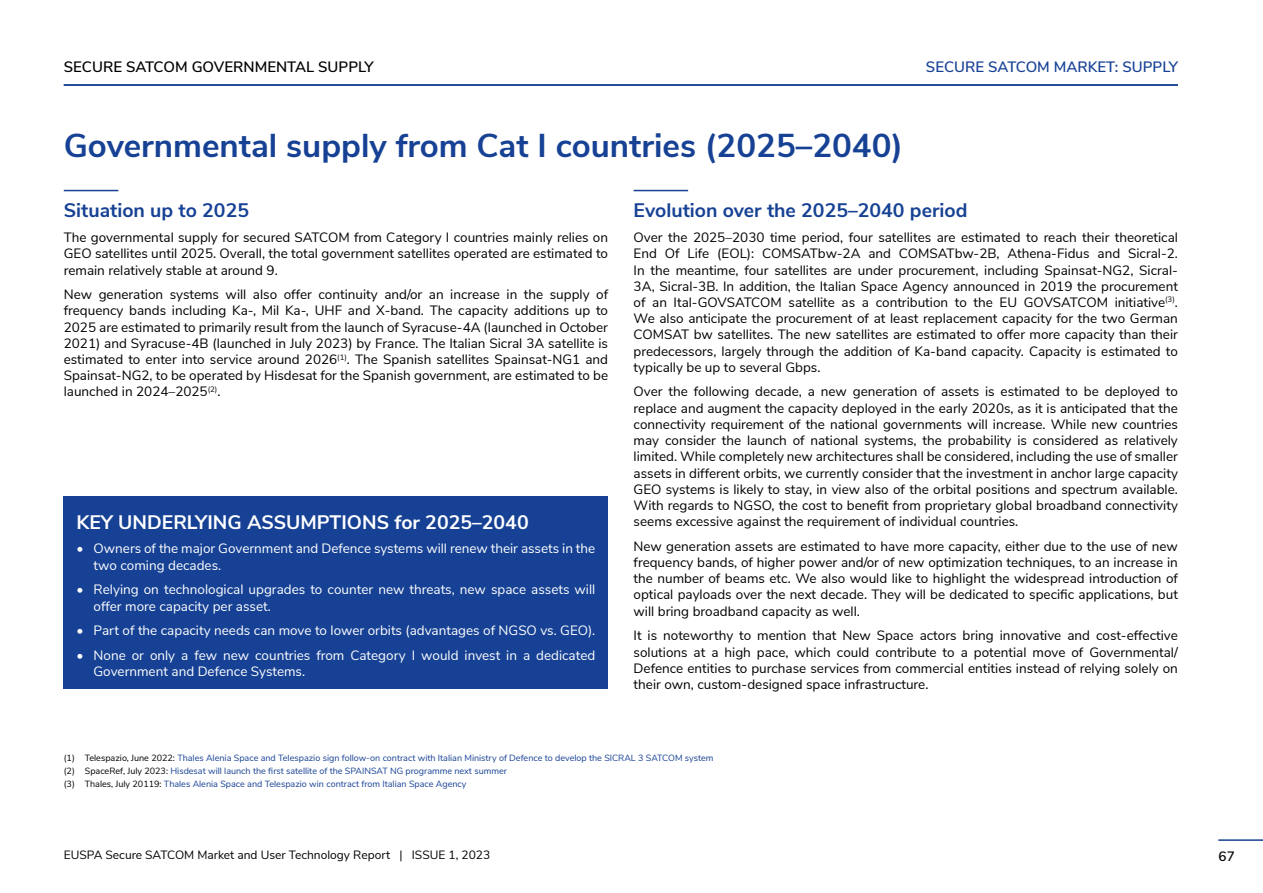
<style>
.page{position:relative;width:1263px;height:893px;background:#fff}
.page>*{position:absolute;margin:0;border:0;box-sizing:border-box;transform-origin:0 0}
.t1{font:700 33px "Nunito Sans";color:#164194}
.t2{font:700 19.5px "Nunito Sans";color:#164194}
.t3{font:700 19.5px "Nunito Sans";color:#fff}
.t4{font:600 15px "Nunito Sans";color:#000}
.t5{font:600 15px "Nunito Sans";color:#164194}
.t6{font:13.5px/16.2px "Nunito Sans";color:#000;text-align:justify}
.t7{font:13.5px/16.2px "Nunito Sans";color:#fff}
.t8{font:600 13.5px "Nunito Sans";color:#000}
.t9{font:12px "Nunito Sans";color:#000}
.t10{font:9px/12.9px "Nunito Sans";color:#164194}
.s1{color:#000}
</style>
<div class="page">
<hr style="left:1218px;top:839px;width:45px;height:2px;background:#164194">
<hr style="left:64px;top:84px;width:1114px;height:2px;background:#164194">
<hr style="left:64px;top:190px;width:54px;height:1px;background:#164194">
<hr style="left:634px;top:190px;width:54px;height:1px;background:#164194">
<div style="left:64px;top:496px;width:544px;height:193px;background:#164194"></div>
<p class="t4" style="left:64px;top:55px;width:311px">SECURE SATCOM GOVERNMENTAL SUPPLY</p>
<h1 class="t1" style="left:64px;top:121px;width:841px">Governmental supply from Cat I countries (2025–2040)</h1>
<p class="t5" style="left:926px;top:55px;width:253px">SECURE SATCOM MARKET: SUPPLY</p>
<h2 class="t2" style="left:64px;top:196px;width:187px">Situation up to 2025</h2>
<p class="t6" style="left:64px;top:229px;width:546px">The governmental supply for secured SATCOM from Category I countries mainly relies on GEO satellites until 2025. Overall, the total government satellites operated are estimated to remain relatively stable at around 9.</p>
<p class="t6" style="left:64px;top:286px;width:546px">New generation systems will also offer continuity and/or an increase in the supply of frequency bands including Ka-, Mil Ka-, UHF and X-band. The capacity additions up to 2025 are estimated to primarily result from the launch of Syracuse-4A (launched in October 2021) and Syracuse-4B (launched in July 2023) by France. The Italian Sicral 3A satellite is estimated to enter into service around 2026<sup>(1)</sup>. The Spanish satellites Spainsat-NG1 and Spainsat-NG2, to be operated by Hisdesat for the Spanish government, are estimated to be launched in 2024–2025<sup>(2)</sup>.</p>
<h2 class="t3" style="left:77px;top:508px;width:454px">KEY UNDERLYING ASSUMPTIONS for 2025–2040</h2>
<p class="t7" style="left:94px;top:540px;width:503px;text-indent:-17px">• Owners of the major Government and Defence systems will renew their assets in the two coming decades.</p>
<p class="t7" style="left:94px;top:581px;width:503px;text-indent:-17px">• Relying on technological upgrades to counter new threats, new space assets will offer more capacity per asset.</p>
<p class="t7" style="left:77px;top:622px;width:520px">• Part of the capacity needs can move to lower orbits (advantages of NGSO vs. GEO).</p>
<p class="t7" style="left:94px;top:646px;width:503px;text-indent:-17px">• None or only a few new countries from Category I would invest in a dedicated<br>Government and Defence Systems.</p>
<h2 class="t2" style="left:634px;top:196px;width:335px">Evolution over the 2025–2040 period</h2>
<p class="t6" style="left:634px;top:229px;width:546px">Over the 2025–2030 time period, four satellites are estimated to reach their theoretical End Of Life (EOL): COMSATbw-2A and COMSATbw-2B, Athena-Fidus and Sicral-2.<br>In the meantime, four satellites are under procurement, including Spainsat-NG2, Sicral-3A, Sicral-3B. In addition, the Italian Space Agency announced in 2019 the procurement of an Ital-GOVSATCOM satellite as a contribution to the EU GOVSATCOM initiative<sup>(3)</sup>.<br>We also anticipate the procurement of at least replacement capacity for the two German COMSAT bw satellites. The new satellites are estimated to offer more capacity than their predecessors, largely through the addition of Ka-band capacity. Capacity is estimated to typically be up to several Gbps.</p>
<p class="t6" style="left:634px;top:383px;width:546px">Over the following decade, a new generation of assets is estimated to be deployed to replace and augment the capacity deployed in the early 2020s, as it is anticipated that the connectivity requirement of the national governments will increase. While new countries may consider the launch of national systems, the probability is considered as relatively limited. While completely new architectures shall be considered, including the use of smaller assets in different orbits, we currently consider that the investment in anchor large capacity GEO systems is likely to stay, in view also of the orbital positions and spectrum available.<br>With regards to NGSO, the cost to benefit from proprietary global broadband connectivity seems excessive against the requirement of individual countries.</p>
<p class="t6" style="left:634px;top:537px;width:546px">New generation assets are estimated to have more capacity, either due to the use of new frequency bands, of higher power and/or of new optimization techniques, to an increase in the number of beams etc. We also would like to highlight the widespread introduction of optical payloads over the next decade. They will be dedicated to specific applications, but will bring broadband capacity as well.</p>
<p class="t6" style="left:634px;top:627px;width:546px">It is noteworthy to mention that New Space actors bring innovative and cost-effective solutions at a high pace, which could contribute to a potential move of Governmental/ Defence entities to purchase services from commercial entities instead of relying solely on their own, custom-designed space infrastructure.</p>
<p class="t10" style="left:64px;top:751px;width:651px"><span class="s1">(1) Telespazio, June 2022:</span> Thales Alenia Space and Telespazio sign follow-on contract with Italian Ministry of Defence to develop the SICRAL 3 SATCOM system <span class="s1">(2) SpaceRef, July 2023:</span> Hisdesat will launch the first satellite of the SPAINSAT NG programme next summer<br><span class="s1">(3) Thales, July 20119:</span> Thales Alenia Space and Telespazio win contract from Italian Space Agency</p>
<p class="t9" style="left:64px;top:846px;width:428px">EUSPA Secure SATCOM Market and User Technology Report | ISSUE 1, 2023</p>
<p class="t8" style="left:1218px;top:846px;width:18px">67</p>
</div>
